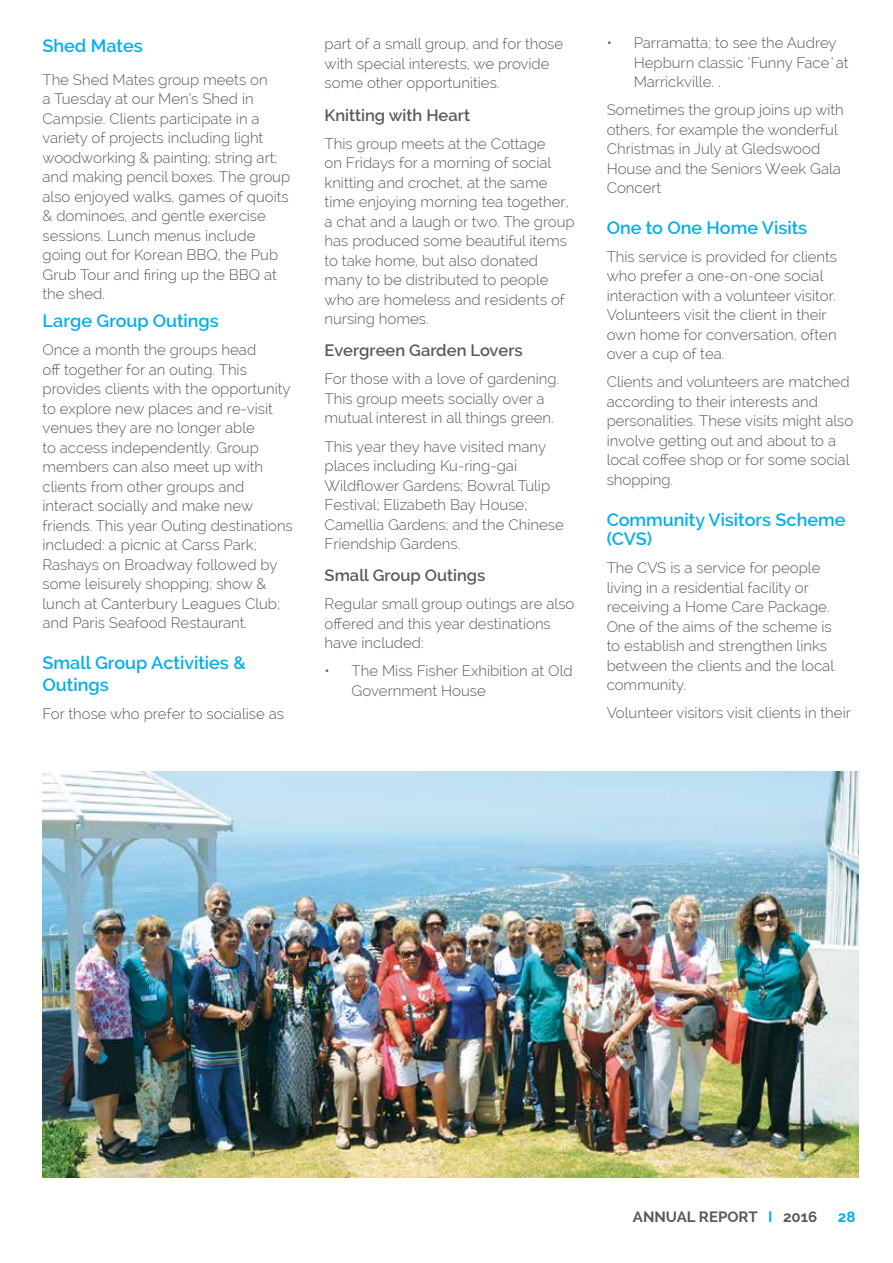
<style>
.page{position:relative;width:893px;height:1263px;background:#fff}
.page>*{position:absolute;margin:0;border:0;box-sizing:border-box;transform-origin:0 0}
.t1{font:600 18px/21.6px "Raleway";color:#00aeef}
.t2{font:600 16.5px "Raleway";color:#58595b}
.t3{font:300 15px/19.5px "Raleway";color:#58595b}
.t4{font:700 15px "Raleway";color:#58595b}
.t5{font:700 15px "Raleway";color:#00aeef}
.s1{font-style:italic}
.s2{color:#00aeef}
</style>
<div class="page">
<img style="left:43px;top:772px;width:816px;height:406px">
<p class="t1" style="left:43px;top:35px;width:102px">Shed Mates</p>
<p class="t3" style="left:43px;top:69px;width:249px">The Shed Mates group meets on<br>a Tuesday at our Men’s Shed in<br>Campsie. Clients participate in a variety of projects including light woodworking &amp; painting; string art; and making pencil boxes. The group also enjoyed walks, games of quoits &amp; dominoes, and gentle exercise sessions. Lunch menus include going out for Korean BBQ, the Pub<br>Grub Tour and firing up the BBQ at the shed.</p>
<p class="t1" style="left:43px;top:310px;width:178px">Large Group Outings</p>
<p class="t3" style="left:43px;top:340px;width:252px">Once a month the groups head<br>off together for an outing. This provides clients with the opportunity to explore new places and re-visit venues they are no longer able<br>to access independently. Group members can also meet up with clients from other groups and interact socially and make new friends. This year Outing destinations included: a picnic at Carss Park;<br>Rashays on Broadway followed by some leisurely shopping; show &amp; lunch at Canterbury Leagues Club; and Paris Seafood Restaurant.</p>
<p class="t1" style="left:43px;top:652px;width:205px">Small Group Activities &amp;<br>Outings</p>
<p class="t3" style="left:43px;top:704px;width:243px">For those who prefer to socialise as</p>
<p class="t3" style="left:325px;top:34px;width:240px">part of a small group, and for those with special interests, we provide some other opportunities.</p>
<p class="t2" style="left:325px;top:105px;width:147px">Knitting with Heart</p>
<p class="t3" style="left:325px;top:134px;width:252px">This group meets at the Cottage<br>on Fridays for a morning of social knitting and crochet, at the same time enjoying morning tea together, a chat and a laugh or two. The group has produced some beautiful items to take home, but also donated many to be distributed to people who are homeless and residents of nursing homes.</p>
<p class="t2" style="left:325px;top:341px;width:200px">Evergreen Garden Lovers</p>
<p class="t3" style="left:325px;top:369px;width:236px">For those with a love of gardening.<br>This group meets socially over a mutual interest in all things green.</p>
<p class="t3" style="left:325px;top:436px;width:241px">This year they have visited many places including Ku-ring-gai<br>Wildflower Gardens; Bowral Tulip<br>Festival; Elizabeth Bay House;<br>Camellia Gardens; and the Chinese<br>Friendship Gardens.</p>
<p class="t2" style="left:325px;top:566px;width:162px">Small Group Outings</p>
<p class="t3" style="left:325px;top:594px;width:251px">Regular small group outings are also offered and this year destinations have included:</p>
<p class="t3" style="left:352px;top:661px;width:223px;text-indent:-27px">• The Miss Fisher Exhibition at Old<br>Government House</p>
<p class="t3" style="left:634px;top:33px;width:216px;text-indent:-27px">• Parramatta; to see the Audrey<br>Hepburn classic ‘Funny Face<span class="s1">’</span>at<br>Marrickville. .</p>
<p class="t3" style="left:607px;top:100px;width:239px">Sometimes the group joins up with others, for example the wonderful<br>Christmas in July at Gledswood<br>House and the Seniors Week Gala<br>Concert</p>
<p class="t1" style="left:607px;top:217px;width:202px">One to One Home Visits</p>
<p class="t3" style="left:607px;top:247px;width:232px">This service is provided for clients who prefer a one-on-one social interaction with a volunteer visitor.<br>Volunteers visit the client in their own home for conversation, often over a cup of tea.</p>
<p class="t3" style="left:607px;top:372px;width:248px">Clients and volunteers are matched according to their interests and personalities. These visits might also involve getting out and about to a local coffee shop or for some social shopping.</p>
<p class="t1" style="left:607px;top:510px;width:240px;line-height:19.5px">Community Visitors Scheme (CVS)</p>
<p class="t3" style="left:607px;top:558px;width:229px">The CVS is a service for people living in a residential facility or receiving a Home Care Package.<br>One of the aims of the scheme is to establish and strengthen links between the clients and the local community.</p>
<p class="t3" style="left:607px;top:703px;width:246px">Volunteer visitors visit clients in their</p>
<p class="t4" style="left:633px;top:1208px;width:186px">ANNUAL REPORT <span class="s2">I</span> 2016</p>
<p class="t5" style="left:838px;top:1208px;width:19px">28</p>
</div>
